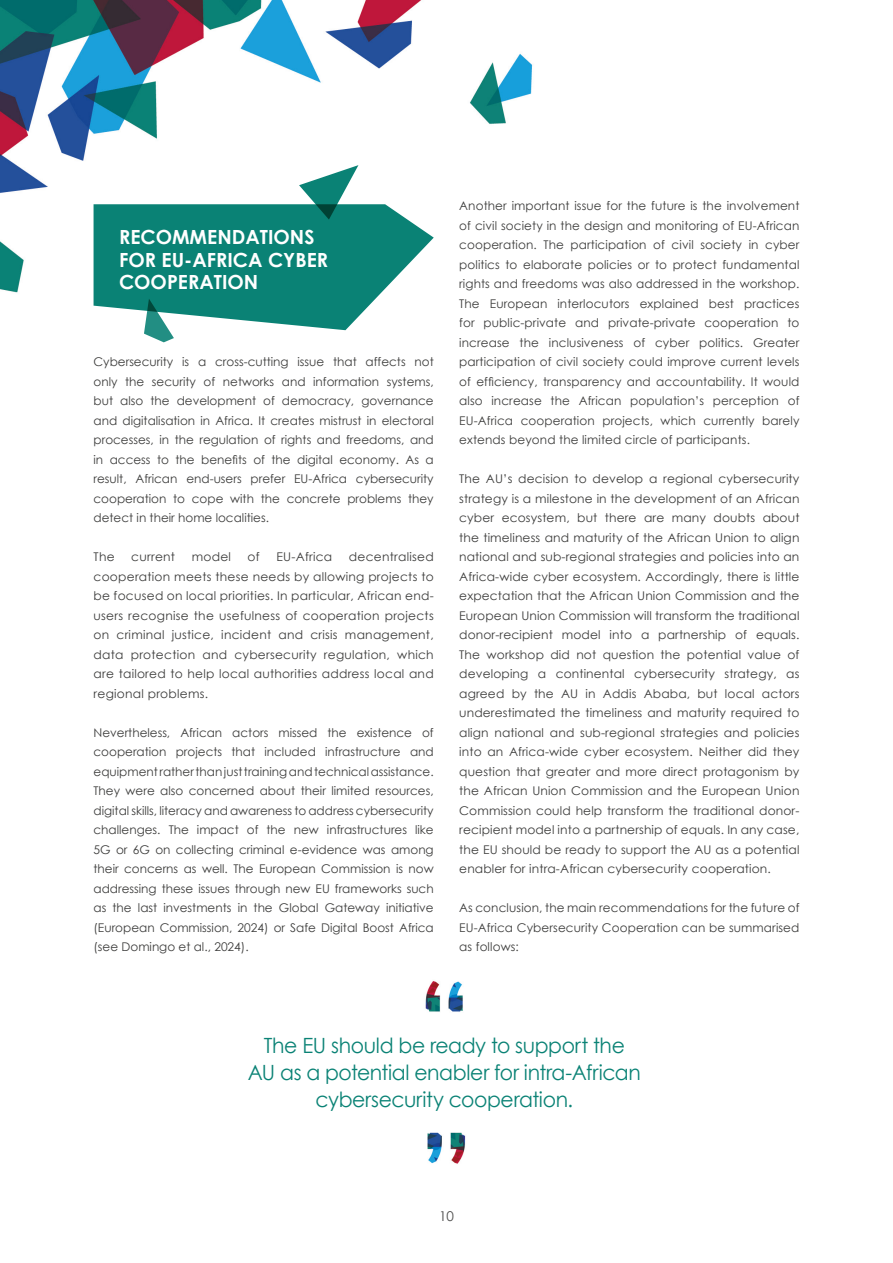
<style>
.page{position:relative;width:893px;height:1263px;background:#fff}
.page>*{position:absolute;margin:0;border:0;box-sizing:border-box;transform-origin:0 0}
.t1{font:21px/27px "Century Gothic";letter-spacing:-.02em;color:#0a8275;text-align:center}
.t2{font:700 19.5px/22.5px "Century Gothic";color:#fff}
.t3{font:13.5px "Century Gothic";color:#4a4a49}
.t4{font:12px/19.5px "Century Gothic";letter-spacing:.01em;color:#3c3c3b;text-align:justify}
</style>
<div class="page">
<img style="left:0;top:0;width:533px;height:301px">
<svg style="left:94px;top:165px;width:340px;height:177px"></svg>
<img style="left:425px;top:981px;width:38px;height:31px">
<img style="left:427px;top:1132px;width:39px;height:32px">
<h2 class="t2" style="left:119px;top:225px;width:211px">RECOMMENDATIONS<br>FOR EU-AFRICA CYBER<br>COOPERATION</h2>
<p class="t4" style="left:94px;top:352px;width:342px">Cybersecurity is a cross-cutting issue that affects not only the security of networks and information systems, but also the development of democracy, governance and digitalisation in Africa. It creates mistrust in electoral processes, in the regulation of rights and freedoms, and in access to the benefits of the digital economy. As a result, African end-users prefer EU-Africa cybersecurity cooperation to cope with the concrete problems they detect in their home localities.</p>
<p class="t4" style="left:94px;top:547px;width:23px">The</p>
<p class="t4" style="left:131px;top:547px;width:45px">current</p>
<p class="t4" style="left:192px;top:547px;width:41px">model</p>
<p class="t4" style="left:248px;top:547px;width:14px">of</p>
<p class="t4" style="left:276px;top:547px;width:57px">EU-Africa</p>
<p class="t4" style="left:94px;top:547px;width:342px;text-indent:255px">decentralised cooperation meets these needs by allowing projects to be focused on local priorities. In particular, African end&shy;users recognise the usefulness of cooperation projects on criminal justice, incident and crisis management, data protection and cybersecurity regulation, which are tailored to help local authorities address local and regional problems.</p>
<p class="t4" style="left:94px;top:722px;width:342px">Nevertheless, African actors missed the existence of cooperation projects that included infrastructure and equipment rather than just training and technical assistance.<br>They were also concerned about their limited resources, digital skills, literacy and awareness to address cybersecurity challenges. The impact of the new infrastructures like 5G or 6G on collecting criminal e-evidence was among their concerns as well. The European Commission is now addressing these issues through new EU frameworks such as the last investments in the Global Gateway initiative (European Commission, 2024) or Safe Digital Boost Africa (see Domingo et al., 2024).</p>
<p class="t4" style="left:459px;top:196px;width:342px">Another important issue for the future is the involvement of civil society in the design and monitoring of EU-African cooperation. The participation of civil society in cyber politics to elaborate policies or to protect fundamental rights and freedoms was also addressed in the workshop.<br>The European interlocutors explained best practices for public-private and private-private cooperation to increase the inclusiveness of cyber politics. Greater participation of civil society could improve current levels of efficiency, transparency and accountability. It would also increase the African population’s perception of EU-Africa cooperation projects, which currently barely extends beyond the limited circle of participants.</p>
<p class="t4" style="left:459px;top:469px;width:342px">The AU’s decision to develop a regional cybersecurity strategy is a milestone in the development of an African cyber ecosystem, but there are many doubts about the timeliness and maturity of the African Union to align national and sub-regional strategies and policies into an Africa-wide cyber ecosystem. Accordingly, there is little expectation that the African Union Commission and the European Union Commission will transform the traditional donor-recipient model into a partnership of equals.<br>The workshop did not question the potential value of developing a continental cybersecurity strategy, as agreed by the AU in Addis Ababa, but local actors underestimated the timeliness and maturity required to align national and sub-regional strategies and policies into an Africa-wide cyber ecosystem. Neither did they question that greater and more direct protagonism by the African Union Commission and the European Union Commission could help transform the traditional donor&shy;recipient model into a partnership of equals. In any case, the EU should be ready to support the AU as a potential enabler for intra-African cybersecurity cooperation.</p>
<p class="t4" style="left:459px;top:898px;width:342px">As conclusion, the main recommendations for the future of EU-Africa Cybersecurity Cooperation can be summarised as follows:</p>
<h1 class="t1" style="left:248px;top:1032px;width:394px">The EU should be ready to support the<br>AU as a potential enabler for intra-African cybersecurity cooperation.</h1>
<p class="t3" style="left:439px;top:1207px;width:16px">10</p>
</div>
